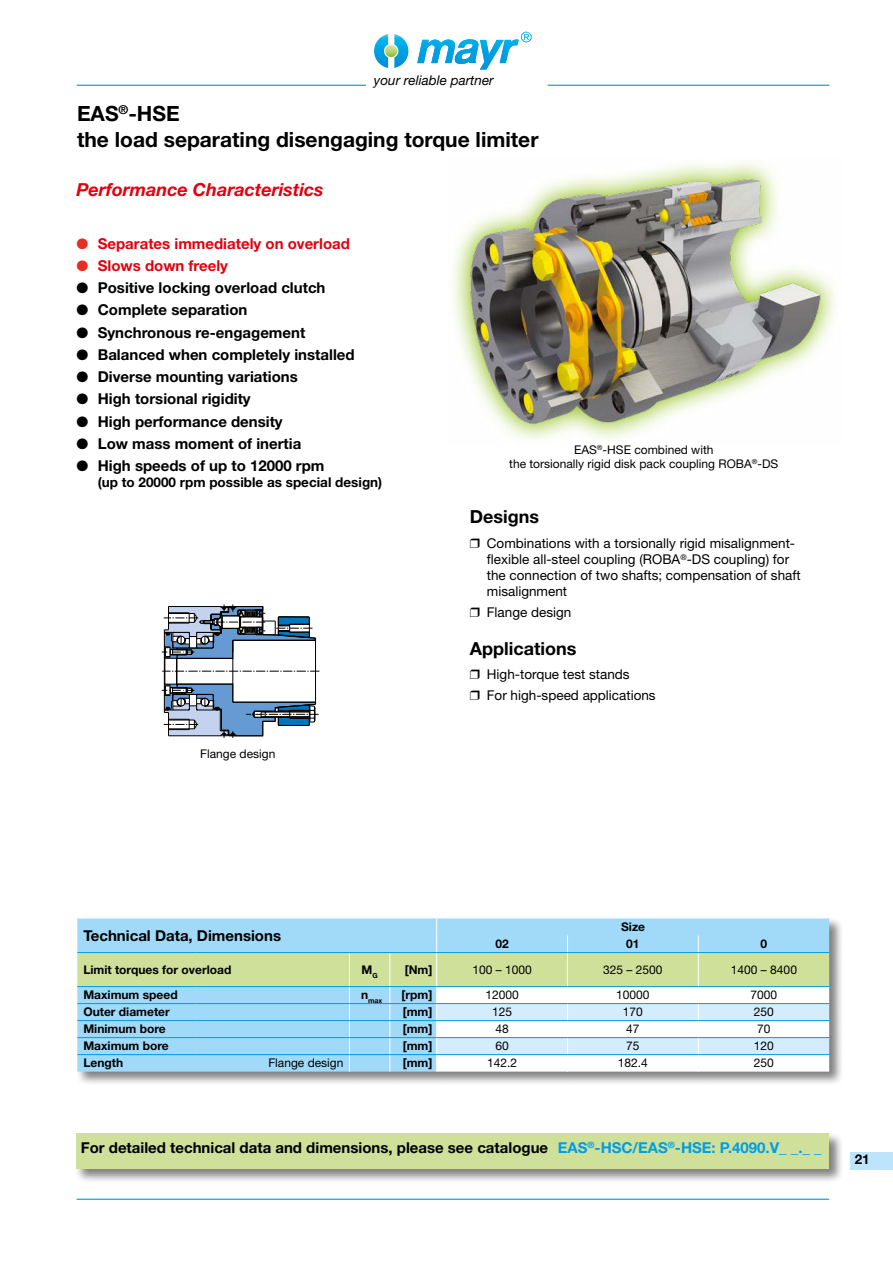
<style>
.page{position:relative;width:893px;height:1263px;background:#fff}
.page>*{position:absolute;margin:0;border:0;box-sizing:border-box;transform-origin:0 0}
.t1{font:700 21px/25.2px "Helvetica Neue LT Pro";color:#000}
.t2{font:italic 700 18px "Helvetica Neue LT Pro";color:#e3000f}
.t3{font:700 18px "Helvetica Neue LT Pro";color:#000}
.t4{font:700 15px "Helvetica Neue LT Pro";color:#000}
.t5{font:700 15px "Helvetica Neue LT Pro";color:#e3000f}
.t6{font:13.5px/16.2px "Helvetica Neue LT Pro";color:#000}
.t7{font:700 13.5px "Helvetica Neue LT Pro";color:#000}
.t8{font:italic 13.5px "Helvetica Neue LT Pro";color:#000}
.t9{font:12px/14.4px "Helvetica Neue LT Pro";color:#000;text-align:center}
.t10{font:700 12px "Helvetica Neue LT Pro";color:#000}
.t11{font:700 7.05px "Helvetica Neue LT Pro";color:#000}
.s1{color:#e62e25}
.s2{color:#009ee3}
</style>
<div class="page">
<svg style="left:452px;top:162px;width:384px;height:278px"></svg>
<img style="left:462px;top:174px;width:367px;height:257px">
<svg style="left:162px;top:604px;width:157px;height:134px"></svg>
<div style="left:75px;top:1131px;width:769px;height:52px;background:#000;opacity:.5"></div>
<div style="left:77px;top:1133px;width:752px;height:36px;background:#cfe09a"></div>
<div style="left:76px;top:917px;width:768px;height:169px;background:#000;opacity:.5"></div>
<svg style="left:77px;top:918px;width:752px;height:153px"></svg>
<hr style="left:77px;top:952px;width:60px;height:1px;background:#009ee3">
<hr style="left:137px;top:952px;width:59px;height:1px;background:#009ee3">
<hr style="left:196px;top:952px;width:153px;height:1px;background:#009ee3">
<hr style="left:349px;top:952px;width:41px;height:1px;background:#009ee3">
<hr style="left:390px;top:952px;width:47px;height:1px;background:#009ee3">
<hr style="left:437px;top:952px;width:130px;height:1px;background:#009ee3">
<hr style="left:567px;top:952px;width:131px;height:1px;background:#009ee3">
<hr style="left:698px;top:952px;width:131px;height:1px;background:#009ee3">
<hr style="left:77px;top:986px;width:60px;height:1px;background:#009ee3">
<hr style="left:137px;top:986px;width:59px;height:1px;background:#009ee3">
<hr style="left:196px;top:986px;width:153px;height:1px;background:#009ee3">
<hr style="left:349px;top:986px;width:41px;height:1px;background:#009ee3">
<hr style="left:390px;top:986px;width:47px;height:1px;background:#009ee3">
<hr style="left:437px;top:986px;width:130px;height:1px;background:#009ee3">
<hr style="left:567px;top:986px;width:131px;height:1px;background:#009ee3">
<hr style="left:698px;top:986px;width:131px;height:1px;background:#009ee3">
<hr style="left:77px;top:1003px;width:60px;height:1px;background:#009ee3">
<hr style="left:137px;top:1003px;width:59px;height:1px;background:#009ee3">
<hr style="left:196px;top:1003px;width:153px;height:1px;background:#009ee3">
<hr style="left:349px;top:1003px;width:41px;height:1px;background:#009ee3">
<hr style="left:390px;top:1003px;width:47px;height:1px;background:#009ee3">
<hr style="left:437px;top:1003px;width:130px;height:1px;background:#009ee3">
<hr style="left:567px;top:1003px;width:131px;height:1px;background:#009ee3">
<hr style="left:698px;top:1003px;width:131px;height:1px;background:#009ee3">
<hr style="left:77px;top:1020px;width:60px;height:1px;background:#009ee3">
<hr style="left:137px;top:1020px;width:59px;height:1px;background:#009ee3">
<hr style="left:196px;top:1020px;width:153px;height:1px;background:#009ee3">
<hr style="left:349px;top:1020px;width:41px;height:1px;background:#009ee3">
<hr style="left:390px;top:1020px;width:47px;height:1px;background:#009ee3">
<hr style="left:437px;top:1020px;width:130px;height:1px;background:#009ee3">
<hr style="left:567px;top:1020px;width:131px;height:1px;background:#009ee3">
<hr style="left:698px;top:1020px;width:131px;height:1px;background:#009ee3">
<hr style="left:77px;top:1037px;width:60px;height:1px;background:#009ee3">
<hr style="left:137px;top:1037px;width:59px;height:1px;background:#009ee3">
<hr style="left:196px;top:1037px;width:153px;height:1px;background:#009ee3">
<hr style="left:349px;top:1037px;width:41px;height:1px;background:#009ee3">
<hr style="left:390px;top:1037px;width:47px;height:1px;background:#009ee3">
<hr style="left:437px;top:1037px;width:130px;height:1px;background:#009ee3">
<hr style="left:567px;top:1037px;width:131px;height:1px;background:#009ee3">
<hr style="left:698px;top:1037px;width:131px;height:1px;background:#009ee3">
<hr style="left:77px;top:1054px;width:60px;height:1px;background:#009ee3">
<hr style="left:137px;top:1054px;width:59px;height:1px;background:#009ee3">
<hr style="left:196px;top:1054px;width:153px;height:1px;background:#009ee3">
<hr style="left:349px;top:1054px;width:41px;height:1px;background:#009ee3">
<hr style="left:390px;top:1054px;width:47px;height:1px;background:#009ee3">
<hr style="left:437px;top:1054px;width:130px;height:1px;background:#009ee3">
<hr style="left:567px;top:1054px;width:131px;height:1px;background:#009ee3">
<hr style="left:698px;top:1054px;width:131px;height:1px;background:#009ee3">
<div style="left:850px;top:1152px;width:43px;height:17px;background:#bce4fa"></div>
<hr style="left:77px;top:1198px;width:752px;height:2px;background:#0095db">
<hr style="left:548px;top:85px;width:281px;height:1px;background:#0095db">
<hr style="left:77px;top:85px;width:289px;height:1px;background:#0095db">
<svg style="left:374px;top:34px;width:34px;height:34px"></svg>
<svg style="left:417px;top:32px;width:115px;height:38px"></svg>
<p class="t8" style="left:374px;top:72px;width:121px">your reliable partner</p>
<h1 class="t1" style="left:77px;top:101px;width:463px">EAS<sup>®</sup>-HSE<br>the load separating disengaging torque limiter</h1>
<p class="t2" style="left:77px;top:178px;width:249px">Performance Characteristics</p>
<p class="t5" style="left:77px;top:234px;width:275px"><span class="s1">●</span> Separates immediately on overload</p>
<p class="t5" style="left:77px;top:256px;width:153px"><span class="s1">●</span> Slows down freely</p>
<p class="t4" style="left:77px;top:278px;width:250px">● Positive locking overload clutch</p>
<p class="t4" style="left:77px;top:301px;width:172px">● Complete separation</p>
<p class="t4" style="left:77px;top:323px;width:230px">● Synchronous re-engagement</p>
<p class="t4" style="left:77px;top:345px;width:280px">● Balanced when completely installed</p>
<p class="t4" style="left:77px;top:367px;width:223px">● Diverse mounting variations</p>
<p class="t4" style="left:77px;top:390px;width:176px">● High torsional rigidity</p>
<p class="t4" style="left:77px;top:412px;width:208px">● High performance density</p>
<p class="t4" style="left:77px;top:434px;width:226px">● Low mass moment of inertia</p>
<p class="t4" style="left:77px;top:456px;width:249px">● High speeds of up to 12000 rpm</p>
<p class="t7" style="left:98px;top:474px;width:286px">(up to 20000 rpm possible as special design)</p>
<p class="t9" style="left:200px;top:746px;width:77px">Flange design</p>
<p class="t9" style="left:509px;top:442px;width:270px">EAS<sup>®</sup>-HSE combined with<br>the torsionally rigid disk pack coupling ROBA<sup>®</sup>-DS</p>
<p class="t3" style="left:470px;top:505px;width:71px">Designs</p>
<p class="t6" style="left:487px;top:535px;width:315px;text-indent:-17px">❒ Combinations with a torsionally rigid misalignment&shy;flexible all-steel coupling (ROBA<sup>®</sup>-DS coupling) for the connection of two shafts; compensation of shaft misalignment</p>
<p class="t6" style="left:470px;top:604px;width:103px">❒ Flange design</p>
<p class="t3" style="left:470px;top:637px;width:108px">Applications</p>
<p class="t6" style="left:470px;top:664px;width:187px;line-height:20.4px">❒ High-torque test stands<br>❒ For high-speed applications</p>
<p class="t4" style="left:83px;top:926px;width:199px">Technical Data, Dimensions</p>
<p class="t10" style="left:621px;top:919px;width:25px">Size</p>
<p class="t10" style="left:495px;top:936px;width:15px">02</p>
<p class="t10" style="left:626px;top:936px;width:15px">01</p>
<p class="t10" style="left:761px;top:936px;width:8px">0</p>
<p class="t10" style="left:83px;top:962px;width:149px">Limit torques for overload</p>
<p class="t10" style="left:362px;top:962px;width:18px">M<sub>G</sub></p>
<p class="t10" style="left:405px;top:962px;width:29px">[Nm]</p>
<p class="t9" style="left:472px;top:962px;width:61px">100 – 1000</p>
<p class="t9" style="left:603px;top:962px;width:61px">325 – 2500</p>
<p class="t9" style="left:731px;top:962px;width:68px">1400 – 8400</p>
<p class="t10" style="left:83px;top:987px;width:96px">Maximum speed</p>
<p class="t11" style="left:361px;top:996px;width:23px"><sup>n</sup>max</p>
<p class="t10" style="left:402px;top:987px;width:32px">[rpm]</p>
<p class="t9" style="left:485px;top:987px;width:35px">12000</p>
<p class="t9" style="left:616px;top:987px;width:35px">10000</p>
<p class="t9" style="left:751px;top:987px;width:28px">7000</p>
<p class="t10" style="left:83px;top:1004px;width:88px">Outer diameter</p>
<p class="t10" style="left:403px;top:1004px;width:31px">[mm]</p>
<p class="t9" style="left:492px;top:1004px;width:22px">125</p>
<p class="t9" style="left:623px;top:1004px;width:22px">170</p>
<p class="t9" style="left:754px;top:1004px;width:22px">250</p>
<p class="t10" style="left:83px;top:1021px;width:84px">Minimum bore</p>
<p class="t10" style="left:403px;top:1021px;width:31px">[mm]</p>
<p class="t9" style="left:495px;top:1021px;width:15px">48</p>
<p class="t9" style="left:626px;top:1021px;width:15px">47</p>
<p class="t9" style="left:757px;top:1021px;width:15px">70</p>
<p class="t10" style="left:83px;top:1038px;width:87px">Maximum bore</p>
<p class="t10" style="left:403px;top:1038px;width:31px">[mm]</p>
<p class="t9" style="left:495px;top:1039px;width:15px">60</p>
<p class="t9" style="left:626px;top:1039px;width:15px">75</p>
<p class="t9" style="left:754px;top:1039px;width:22px">120</p>
<p class="t10" style="left:83px;top:1055px;width:41px">Length</p>
<p class="t9" style="left:268px;top:1056px;width:77px">Flange design</p>
<p class="t10" style="left:403px;top:1055px;width:31px">[mm]</p>
<p class="t9" style="left:487px;top:1056px;width:32px">142.2</p>
<p class="t9" style="left:618px;top:1056px;width:32px">182.4</p>
<p class="t9" style="left:754px;top:1056px;width:22px">250</p>
<p class="t4" style="left:81px;top:1138px;width:742px">For detailed technical data and dimensions, please see catalogue <span class="s2">EAS</span><sup>®</sup><span class="s2">-HSC/EAS</span><sup>®</sup><span class="s2">-HSE: P.4090.V_ _._ _</span></p>
<p class="t7" style="left:855px;top:1151px;width:17px">21</p>
</div>
